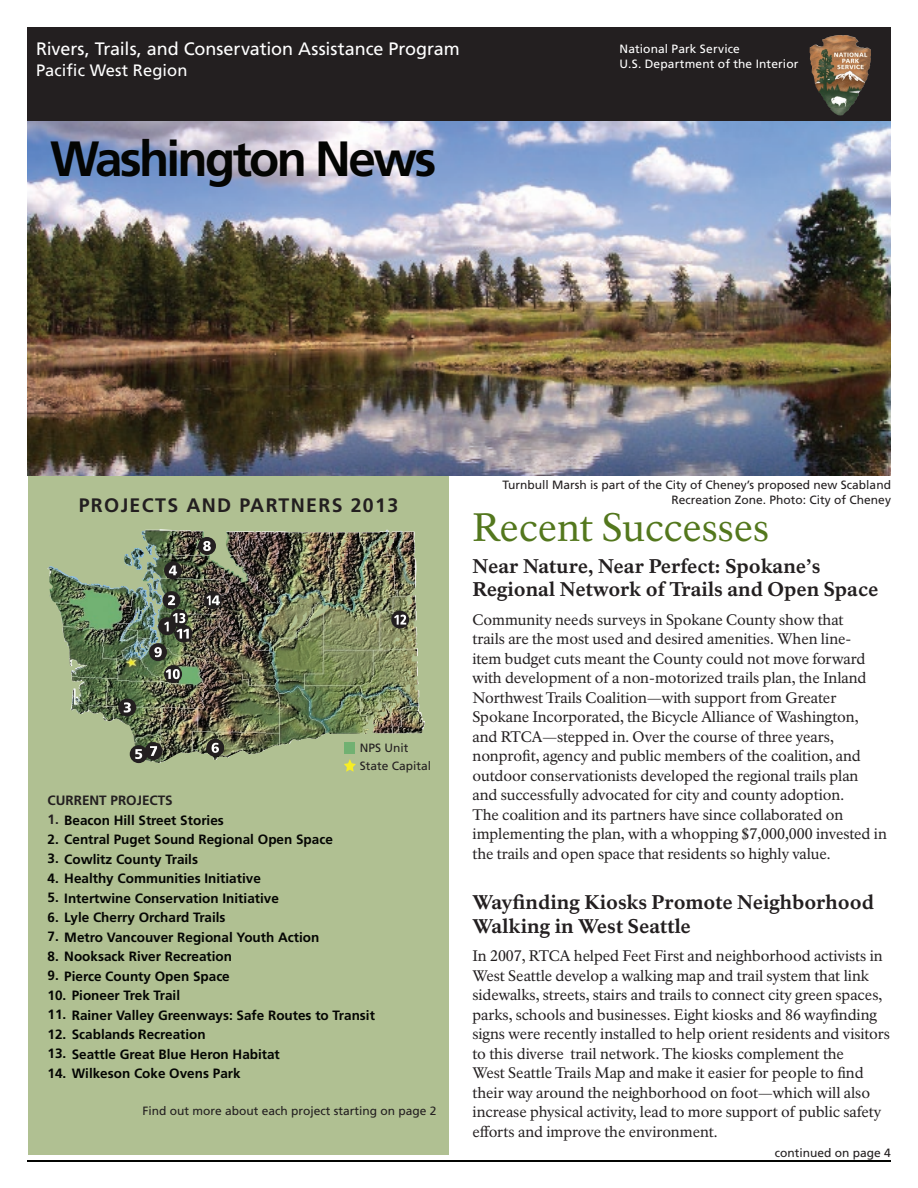
<style>
.page{position:relative;width:918px;height:1188px;background:#fff}
.page>*{position:absolute;margin:0;border:0;box-sizing:border-box;transform-origin:0 0}
.t1{font:700 49.5px "Frutiger LT Std";letter-spacing:-.055em;color:#040503}
.t2{font:39px "NPS Rawlinson OT";color:#53771d}
.t3{font:800 19.5px/23.4px "NPS Rawlinson OT";color:#231f20}
.t4{font:700 19.5px "Frutiger LT Std";letter-spacing:.07em;color:#231f20}
.t5{font:18px "Frutiger LT Std";letter-spacing:-.005em;color:#fff}
.t6{font:16.5px "Frutiger LT Std";letter-spacing:.005em;color:#fff}
.t7{font:15px/19.5px "NPS Rawlinson OT";letter-spacing:-.005em;color:#231f20}
.t8{font:700 13.5px "Frutiger LT Std";color:#040503}
.t9{font:700 13.5px "Frutiger LT Std";color:#231f20}
.t10{font:12px/18px "Frutiger LT Std";color:#231f20}
.t11{font:12px/15px "Frutiger LT Std";letter-spacing:.01em;color:#fff}
.s1{color:#231f20}
</style>
<div class="page">
<div style="left:27px;top:27px;width:864px;height:99px;background:#231f20"></div>
<svg style="left:809px;top:35px;width:62px;height:81px"></svg>
<hr style="left:27px;top:1160px;width:864px;height:2px;background:#040503">
<svg style="left:28px;top:476px;width:421px;height:679px;background:#9fad83"></svg>
<div style="left:345px;top:742px;width:10px;height:12px;background:#71b172"></div>
<svg style="left:344px;top:759px;width:12px;height:13px"></svg>
<img style="left:142px;top:529px;width:25px;height:97px">
<div style="left:163px;top:591px;width:18px;height:18px;background:#231f20;border-radius:50%"></div>
<svg style="left:168px;top:595px;width:7px;height:10px"></svg>
<div style="left:145px;top:742px;width:18px;height:18px;background:#231f20;border-radius:50%"></div>
<svg style="left:150px;top:746px;width:7px;height:10px"></svg>
<div style="left:198px;top:537px;width:18px;height:18px;background:#231f20;border-radius:50%"></div>
<svg style="left:203px;top:541px;width:8px;height:10px"></svg>
<div style="left:164px;top:665px;width:18px;height:18px;background:#231f20;border-radius:50%"></div>
<svg style="left:166px;top:669px;width:14px;height:10px"></svg>
<div style="left:175px;top:625px;width:18px;height:18px;background:#231f20;border-radius:50%"></div>
<div style="left:170px;top:609px;width:18px;height:18px;background:#231f20;border-radius:50%"></div>
<div style="left:118px;top:698px;width:18px;height:18px;background:#231f20;border-radius:50%"></div>
<svg style="left:124px;top:702px;width:7px;height:11px"></svg>
<div style="left:164px;top:561px;width:18px;height:18px;background:#231f20;border-radius:50%"></div>
<svg style="left:169px;top:566px;width:8px;height:9px"></svg>
<div style="left:130px;top:745px;width:18px;height:18px;background:#231f20;border-radius:50%"></div>
<svg style="left:135px;top:749px;width:7px;height:10px"></svg>
<div style="left:206px;top:739px;width:18px;height:18px;background:#231f20;border-radius:50%"></div>
<svg style="left:212px;top:743px;width:7px;height:10px"></svg>
<div style="left:149px;top:643px;width:18px;height:18px;background:#231f20;border-radius:50%"></div>
<svg style="left:154px;top:647px;width:8px;height:10px"></svg>
<div style="left:158px;top:617px;width:18px;height:18px;background:#231f20;border-radius:50%"></div>
<svg style="left:164px;top:613px;width:25px;height:26px"></svg>
<div style="left:204px;top:591px;width:18px;height:18px;background:#231f20;border-radius:50%"></div>
<svg style="left:206px;top:595px;width:14px;height:10px"></svg>
<svg style="left:391px;top:611px;width:18px;height:18px"></svg>
<svg style="left:394px;top:615px;width:12px;height:10px"></svg>
<img style="left:27px;top:122px;width:864px;height:354px">
<p class="t5" style="left:36px;top:38px;width:425px">Rivers, Trails, and Conservation Assistance Program</p>
<p class="t6" style="left:36px;top:61px;width:153px">Pacific West Region</p>
<h1 class="t1" style="left:50px;top:130px;width:388px">Washington News</h1>
<p class="t11" style="left:620px;top:41px;width:181px">National Park Service<br>U.S. Department of the Interior</p>
<h3 class="t4" style="left:79px;top:494px;width:321px">PROJECTS AND PARTNERS 2013</h3>
<p class="t10" style="left:360px;top:739px;width:73px">NPS Unit<br>State Capital</p>
<p class="t9" style="left:48px;top:792px;width:127px">CURRENT PROJECTS</p>
<p class="t8" style="left:48px;top:812px;width:178px"><span class="s1">1.</span> Beacon Hill Street Stories</p>
<p class="t8" style="left:48px;top:831px;width:287px">2. Central Puget Sound Regional Open Space</p>
<p class="t8" style="left:48px;top:851px;width:152px">3. Cowlitz County Trails</p>
<p class="t8" style="left:48px;top:870px;width:215px">4. Healthy Communities Initiative</p>
<p class="t8" style="left:48px;top:890px;width:233px">5. Intertwine Conservation Initiative</p>
<p class="t8" style="left:48px;top:909px;width:180px">6. Lyle Cherry Orchard Trails</p>
<p class="t8" style="left:48px;top:929px;width:273px">7. Metro Vancouver Regional Youth Action</p>
<p class="t8" style="left:48px;top:948px;width:186px">8. Nooksack River Recreation</p>
<p class="t8" style="left:48px;top:968px;width:184px">9. Pierce County Open Space</p>
<p class="t8" style="left:48px;top:987px;width:134px">10. Pioneer Trek Trail</p>
<p class="t8" style="left:48px;top:1007px;width:329px">11. Rainer Valley Greenways: Safe Routes to Transit</p>
<p class="t8" style="left:48px;top:1026px;width:160px">12. Scablands Recreation</p>
<p class="t8" style="left:48px;top:1046px;width:234px">13. Seattle Great Blue Heron Habitat</p>
<p class="t8" style="left:48px;top:1065px;width:195px">14. Wilkeson Coke Ovens Park</p>
<p class="t10" style="left:142px;top:1102px;width:296px">Find out more about each project starting on page 2</p>
<p class="t10" style="left:502px;top:478px;width:390px;line-height:14.4px;text-align:right">Turnbull Marsh is part of the City of Cheney’s proposed new Scabland<br>Recreation Zone. Photo: City of Cheney</p>
<h2 class="t2" style="left:472px;top:504px;width:298px">Recent Successes</h2>
<h3 class="t3" style="left:472px;top:555px;width:407px">Near Nature, Near Perfect: Spokane’s<br>Regional Network of Trails and Open Space</h3>
<p class="t7" style="left:472px;top:610px;width:416px">Community needs surveys in Spokane County show that<br>trails are the most used and desired amenities. When line-<br>item budget cuts meant the County could not move forward with development of a non-motorized trails plan, the Inland Northwest Trails Coalition—with support from Greater Spokane Incorporated, the Bicycle Alliance of Washington, and RTCA—stepped in. Over the course of three years, nonprofit, agency and public members of the coalition, and outdoor conservationists developed the regional trails plan and successfully advocated for city and county adoption.<br>The coalition and its partners have since collaborated on implementing the plan, with a whopping $7,000,000 invested in the trails and open space that residents so highly value.</p>
<h3 class="t3" style="left:472px;top:891px;width:403px">Wayfinding Kiosks Promote Neighborhood<br>Walking in West Seattle</h3>
<p class="t7" style="left:472px;top:946px;width:419px">In 2007, RTCA helped Feet First and neighborhood activists in West Seattle develop a walking map and trail system that link sidewalks, streets, stairs and trails to connect city green spaces, parks, schools and businesses. Eight kiosks and 86 wayfinding signs were recently installed to help orient residents and visitors to this diverse trail network. The kiosks complement the<br>West Seattle Trails Map and make it easier for people to find their way around the neighborhood on foot—which will also increase physical activity, lead to more support of public safety efforts and improve the environment.</p>
<p class="t10" style="left:775px;top:1144px;width:118px">continued on page 4</p>
</div>
